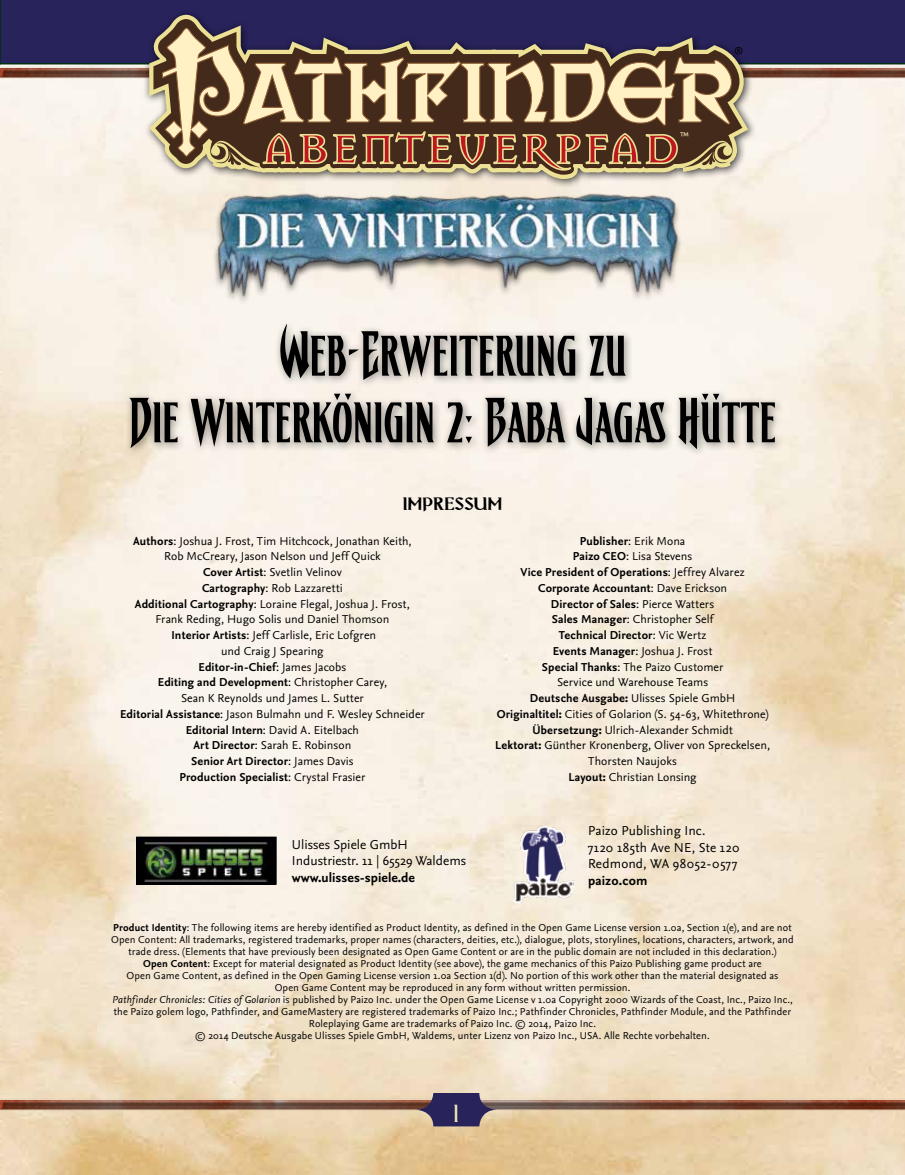
<style>
.page{position:relative;width:905px;height:1175px;background:#fff}
.page>*{position:absolute;margin:0;border:0;box-sizing:border-box;transform-origin:0 0}
.t1{font:55.5px/66.6px "CC Treacherous Corners";color:#000;text-align:center}
.t2{font:24px "CC Treacherous Curves";color:#f0e9bb}
.t3{font:21px "Aberration";letter-spacing:-.01em;color:#000}
.t4{font:13.5px/16.5px "Nexus Sans OT";color:#000}
.t5{font:700 13.5px "Nexus Sans OT";color:#000}
.t6{font:12px/15.8px "Nexus Sans OT";letter-spacing:.005em;color:#000;text-align:center}
.t7{font:10.5px/12px "Nexus Sans OT";letter-spacing:.01em;color:#000;text-align:center}
.t8{font:10.2px "Nexus Sans OT";color:#f2e6b7}
.s1{font-family:"CC Treacherous Curves"}
.s2{font-weight:700}
.s3{font-style:italic}
</style>
<div class="page">
<img style="left:0;top:80px;width:904px;height:1094px">
<img style="left:0;top:1072px;width:904px;height:40px">
<div style="left:1px;top:0;width:903px;height:40px;background:#29235c"></div>
<svg style="left:0;top:0;width:1px;height:40px"></svg>
<img style="left:0;top:40px;width:904px;height:40px">
<img style="left:513px;top:824px;width:60px;height:79px">
<img style="left:139px;top:839px;width:135px;height:42px">
<div style="left:136px;top:836px;width:141px;height:48px;border:2px solid #000"></div>
<div style="left:124px;top:319px;width:660px;height:139px;background:#000;opacity:.45"></div>
<div style="left:142px;top:9px;width:614px;height:179px;background:#000;opacity:.75"></div>
<svg style="left:147px;top:13px;width:602px;height:167px;background:#60597b"></svg>
<svg style="left:153px;top:19px;width:589px;height:148px;background:#514966"></svg>
<svg style="left:161px;top:27px;width:571px;height:153px;background:#856e5a"></svg>
<div style="left:212px;top:193px;width:470px;height:113px;background:#000;opacity:.6"></div>
<img style="left:218px;top:188px;width:460px;height:109px">
<svg style="left:415px;top:1093px;width:82px;height:33px;background:#625670"></svg>
<p class="t8" style="left:679px;top:129px;width:11px">™</p>
<p class="t4" style="left:734px;top:43px;width:10px">®</p>
<h1 class="t1" style="left:129px;top:320px;width:648px"><span class="s1">W</span>eb-<span class="s1">E</span>rweiterung zu<br><span class="s1">D</span>ie Winterkönigin 2: <span class="s1">B</span>aba <span class="s1">J</span>agas <span class="s1">H</span>ütte</h1>
<h3 class="t3" style="left:403px;top:489px;width:101px">IMPRESSUM</h3>
<p class="t6" style="left:120px;top:532px;width:306px"><span class="s2">Authors</span>: Joshua J. Frost, Tim Hitchcock, Jonathan Keith,<br>Rob McCreary, Jason Nelson und Jeff Quick<br><span class="s2">Cover Artist</span>: Svetlin Velinov<br><span class="s2">Cartography</span>: Rob Lazzaretti<br><span class="s2">Additional Cartography</span>: Loraine Flegal, Joshua J. Frost, Frank Reding, Hugo Solis und Daniel Thomson<br><span class="s2">Interior Artists</span>: Jeff Carlisle, Eric Lofgren<br>und Craig J Spearing<br><span class="s2">Editor-in-Chief</span>: James Jacobs<br><span class="s2">Editing and Development</span>: Christopher Carey,<br>Sean K Reynolds und James L. Sutter<br><span class="s2">Editorial Assistance</span>: Jason Bulmahn und F. Wesley Schneider <span class="s2">Editorial Intern</span>: David A. Eitelbach<br><span class="s2">Art Director</span>: Sarah E. Robinson<br><span class="s2">Senior Art Director</span>: James Davis<br><span class="s2">Production Specialist</span>: Crystal Frasier</p>
<p class="t6" style="left:495px;top:532px;width:276px"><span class="s2">Publisher</span>: Erik Mona<br><span class="s2">Paizo CEO</span>: Lisa Stevens<br><span class="s2">Vice President of Operations</span>: Jeffrey Alvarez <span class="s2">Corporate Accountant</span>: Dave Erickson<br><span class="s2">Director of Sales</span>: Pierce Watters<br><span class="s2">Sales Manager</span>: Christopher Self<br><span class="s2">Technical Director</span>: Vic Wertz<br><span class="s2">Events Manager</span>: Joshua J. Frost<br><span class="s2">Special Thanks</span>: The Paizo Customer<br>Service und Warehouse Teams<br><span class="s2">Deutsche Ausgabe:</span> Ulisses Spiele GmbH<br><span class="s2">Originaltitel:</span> Cities of Golarion (S. 54-63, Whitethrone)<br><span class="s2">Übersetzung:</span> Ulrich-Alexander Schmidt<br><span class="s2">Lektorat:</span> Günther Kronenberg, Oliver von Spreckelsen, Thorsten Naujoks<br><span class="s2">Layout:</span> Christian Lonsing</p>
<p class="t4" style="left:588px;top:822px;width:153px">Paizo Publishing Inc.<br>7120 185th Ave NE, Ste 120<br>Redmond, WA 98052-0577</p>
<p class="t5" style="left:588px;top:871px;width:61px">paizo.com</p>
<p class="t4" style="left:292px;top:836px;width:176px">Ulisses Spiele GmbH<br>Industriestr. 11 | 65529 Waldems</p>
<p class="t5" style="left:292px;top:868px;width:125px">www.ulisses-spiele.de</p>
<p class="t7" style="left:111px;top:921px;width:684px"><span class="s2">Product Identity</span>: The following items are hereby identified as Product Identity, as defined in the Open Game License version 1.0a, Section 1(e), and are not Open Content: All trademarks, registered trademarks, proper names (characters, deities, etc.), dialogue, plots, storylines, locations, characters, artwork, and trade dress. (Elements that have previously been designated as Open Game Content or are in the public domain are not included in this declaration.)<br><span class="s2">Open Content</span>: Except for material designated as Product Identity (see above), the game mechanics of this Paizo Publishing game product are<br>Open Game Content, as defined in the Open Gaming License version 1.0a Section 1(d). No portion of this work other than the material designated as<br>Open Game Content may be reproduced in any form without written permission.<br><span class="s3">Pathfinder Chronicles: Cities of Golarion</span> is published by Paizo Inc. under the Open Game License v 1.0a Copyright 2000 Wizards of the Coast, Inc., Paizo Inc., the Paizo golem logo, Pathfinder, and GameMastery are registered trademarks of Paizo Inc.; Pathfinder Chronicles, Pathfinder Module, and the Pathfinder Roleplaying Game are trademarks of Paizo Inc. © 2014, Paizo Inc.<br>© 2014 Deutsche Ausgabe Ulisses Spiele GmbH, Waldems, unter Lizenz von Paizo Inc., USA. Alle Rechte vorbehalten.</p>
<h2 class="t2" style="left:454px;top:1098px;width:6px">1</h2>
</div>
